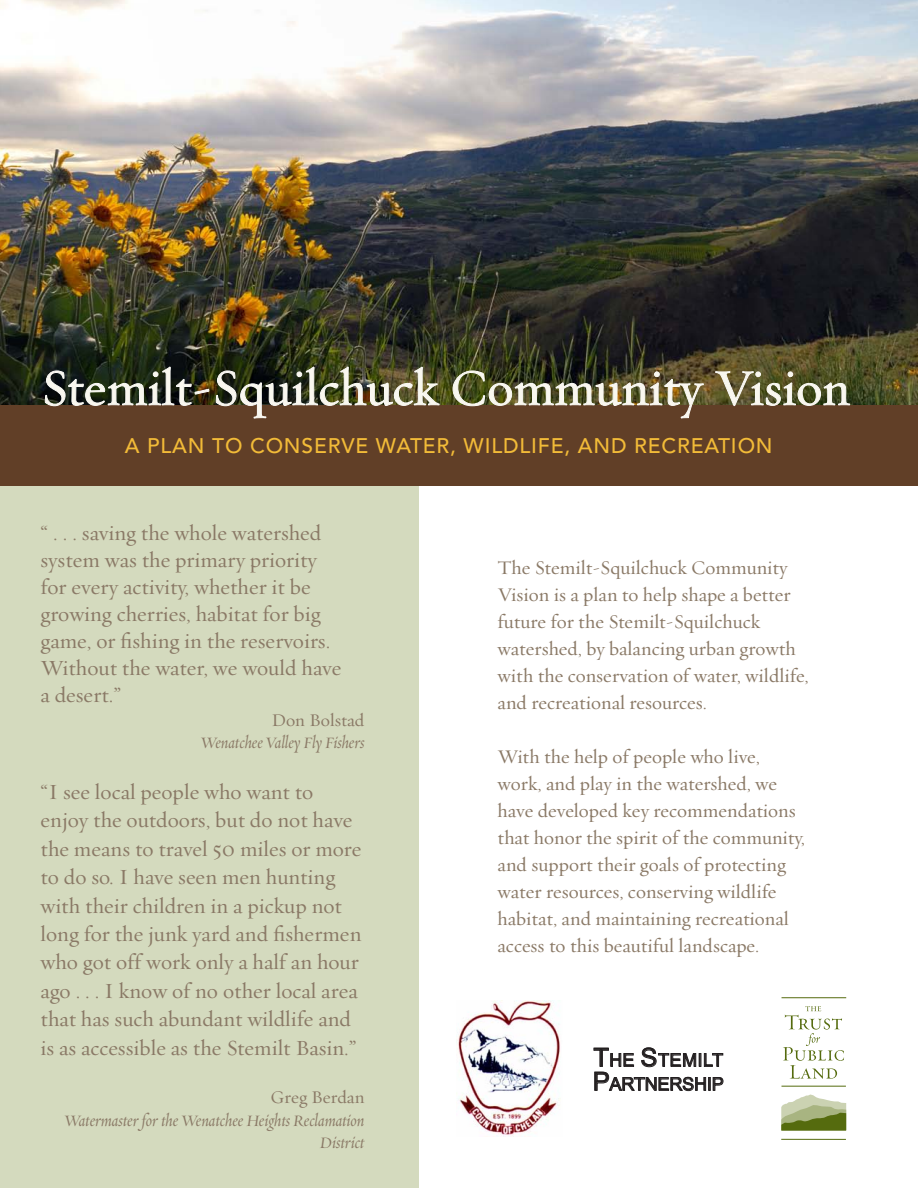
<style>
.page{position:relative;width:918px;height:1188px;background:#fff}
.page>*{position:absolute;margin:0;border:0;box-sizing:border-box;transform-origin:0 0}
.Body_Text_3{font:51px "Requiem Text HTF Roman";color:#f9f7ef}
.Body_Text_3-2{font:21.75px/28.5px "Requiem Text HTF Roman";color:#8a7966}
.Body_Text_3-3{font:500 21px "Avenir LT Std";letter-spacing:.04em;color:#f2bb38}
.Body_Text_3-4{font:19.5px/27px "Requiem Text HTF Roman";color:#8a7966}
.Body_Text_3-5{font:18px/22.5px "Requiem Display HTF Italic";color:#8a7966;text-align:right}
.t1{font:18px/24px "Arial";letter-spacing:-.01em;color:#231f20}
.Body_Text_3-6{font:18px "Requiem Text HTF Roman";color:#8a7966}
.s1{font-size:25.5px}
</style>
<div class="page">
<div style="left:0;top:472px;width:418px;height:716px;background:#d4dabe"></div>
<img style="left:0;top:0;width:918px;height:405px">
<div style="left:0;top:405px;width:918px;height:81px;background:#613f27"></div>
<img style="left:45px;top:367px;width:164px;height:40px">
<img style="left:216px;top:351px;width:223px;height:67px">
<img style="left:453px;top:351px;width:250px;height:68px">
<svg style="left:715px;top:371px;width:135px;height:35px"></svg>
<img style="left:457px;top:1000px;width:103px;height:137px">
<svg style="left:593px;top:1047px;width:131px;height:44px"></svg>
<svg style="left:781px;top:1094px;width:65px;height:37px"></svg>
<hr style="left:781px;top:1139px;width:65px;height:1px;background:#556b0e">
<hr style="left:782px;top:997px;width:64px;height:1px;background:#556b0e">
<hr style="left:781px;top:1086px;width:65px;height:1px;background:#556b0e">
<svg style="left:783px;top:1006px;width:61px;height:73px"></svg>
<p class="Body_Text_3" style="left:41px;top:358px;width:810px">Stemilt-Squilchuck Community Vision</p>
<p class="Body_Text_3-3" style="left:125px;top:434px;width:649px">A PLAN TO CONSERVE WATER, WILDLIFE, AND RECREATION</p>
<p class="Body_Text_3-2" style="left:40px;top:519px;width:282px">“ . . . saving the whole watershed</p>
<p class="Body_Text_3-2" style="left:40px;top:546px;width:278px">system was the primary priority</p>
<p class="Body_Text_3-2" style="left:40px;top:574px;width:302px;line-height:27px">for every activity, whether it be growing cherries, habitat for big game, or fishing in the reservoirs.<br>Without the water, we would have</p>
<p class="Body_Text_3-2" style="left:40px;top:681px;width:82px">a desert.”</p>
<p class="Body_Text_3-6" style="left:272px;top:709px;width:94px">Don Bolstad</p>
<p class="Body_Text_3-5" style="left:201px;top:733px;width:165px">Wenatchee Valley Fly Fishers</p>
<p class="Body_Text_3-2" style="left:40px;top:778px;width:274px">“I see local people who want to</p>
<p class="Body_Text_3-2" style="left:40px;top:806px;width:322px">enjoy the outdoors, but do not have the means to travel 50 miles or more to do so. I have seen men hunting with their children in a pickup not long for the junk yard and fishermen who got off work only a half an hour ago . . . I know of no other local area that has such abundant wildlife and is as accessible as the Stemilt Basin.”</p>
<p class="Body_Text_3-6" style="left:271px;top:1086px;width:95px">Greg Berdan</p>
<p class="Body_Text_3-5" style="left:64px;top:1110px;width:302px">Watermaster for the Wenatchee Heights Reclamation<br>District</p>
<p class="Body_Text_3-4" style="left:498px;top:555px;width:291px">The Stemilt-Squilchuck Community</p>
<p class="Body_Text_3-4" style="left:498px;top:582px;width:294px">Vision is a plan to help shape a better</p>
<p class="Body_Text_3-4" style="left:498px;top:609px;width:264px">future for the Stemilt-Squilchuck</p>
<p class="Body_Text_3-4" style="left:498px;top:636px;width:313px">watershed, by balancing urban growth with the conservation of water, wildlife, and recreational resources.</p>
<p class="Body_Text_3-4" style="left:498px;top:744px;width:264px">With the help of people who live,</p>
<p class="Body_Text_3-4" style="left:498px;top:771px;width:281px">work, and play in the watershed, we</p>
<p class="Body_Text_3-4" style="left:498px;top:798px;width:309px">have developed key recommendations that honor the spirit of the community, and support their goals of protecting</p>
<p class="Body_Text_3-4" style="left:498px;top:879px;width:280px">water resources, conserving wildlife</p>
<p class="Body_Text_3-4" style="left:498px;top:906px;width:293px">habitat, and maintaining recreational</p>
<p class="Body_Text_3-4" style="left:498px;top:933px;width:263px">access to this beautiful landscape.</p>
<p class="t1" style="left:593px;top:1048px;width:133px"><span class="s1">T</span>HE <span class="s1">S</span>TEMILT<br><span class="s1">P</span>ARTNERSHIP</p>
</div>
